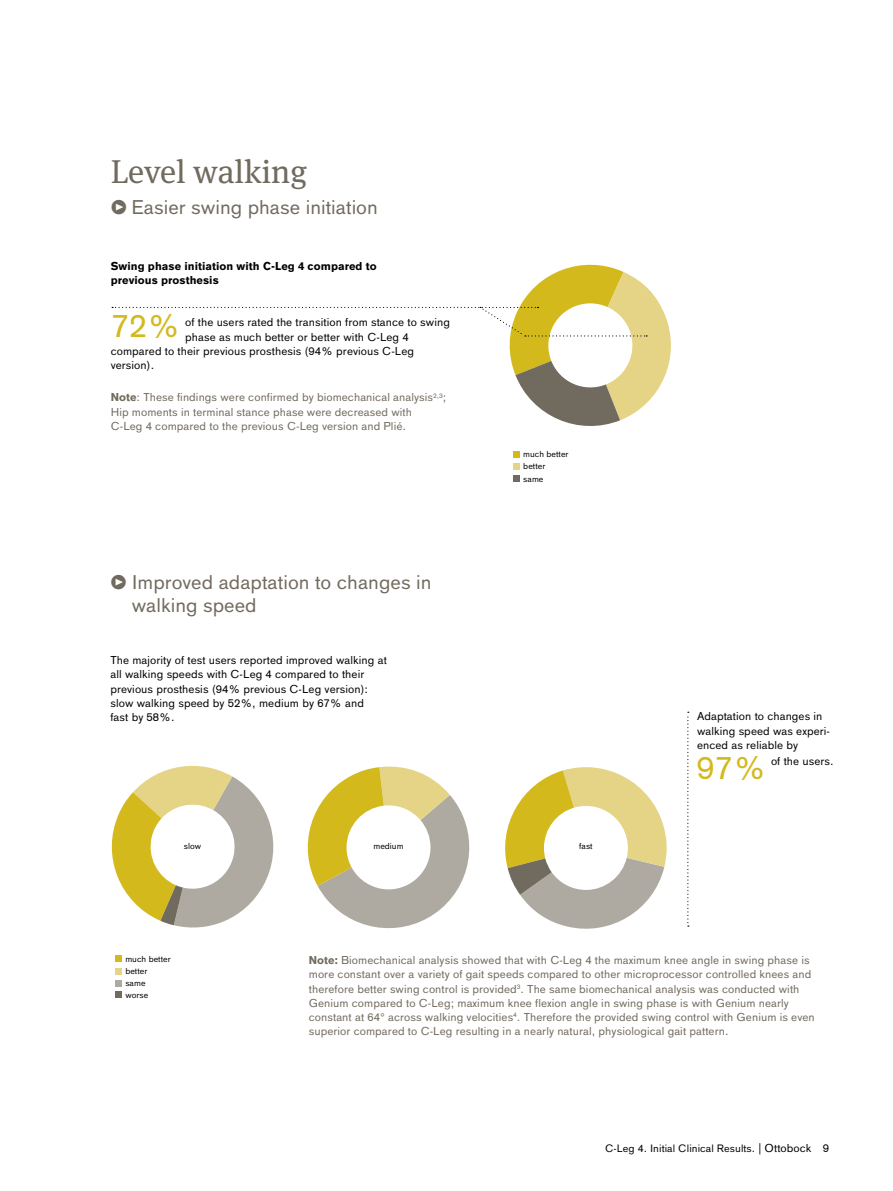
<style>
.page{position:relative;width:893px;height:1191px;background:#fff}
.page>*{position:absolute;margin:0;border:0;box-sizing:border-box;transform-origin:0 0}
.t1{font:33px "OBO Serif";color:#716a5e}
.t2{font:32.25px "OBO Sans";color:#d3b91b}
.t3{font:19.5px/23.2px "OBO Sans";color:#716a5e}
.t4{font:11.25px/14.2px "OBO Sans";letter-spacing:.005em;color:#716a5e}
.t5{font:11.25px/14.2px "OBO Sans";letter-spacing:.005em;color:#000}
.t6{font:700 11.25px/14.2px "OBO Sans";letter-spacing:.005em;color:#000}
.t7{font:10.5px "OBO Sans";letter-spacing:.005em;color:#000}
.t8{font:8.55px/12.3px "OBO Sans";color:#000}
.s1{font-family:"OBO Serif"}
.s2{font-weight:700}
.s3{font-size:11.25px}
</style>
<div class="page">
<div style="left:513px;top:451px;width:7px;height:6px;background:#d3b91b"></div>
<div style="left:513px;top:463px;width:7px;height:6px;background:#e5d485"></div>
<div style="left:513px;top:476px;width:7px;height:6px;background:#716a5e"></div>
<svg style="left:687px;top:711px;width:2px;height:215px"></svg>
<svg style="left:116px;top:955px;width:6px;height:6px"></svg>
<svg style="left:116px;top:968px;width:6px;height:6px"></svg>
<svg style="left:116px;top:980px;width:6px;height:17px"></svg>
<svg style="left:111px;top:765px;width:163px;height:163px"></svg>
<svg style="left:307px;top:766px;width:163px;height:163px"></svg>
<svg style="left:505px;top:767px;width:162px;height:162px"></svg>
<svg style="left:112px;top:264px;width:559px;height:162px"></svg>
<h1 class="t1" style="left:111px;top:152px;width:198px">Level walking</h1>
<h3 class="t3" style="left:111px;top:195px;width:269px"><span class="s1">•</span> Easier swing phase initiation</h3>
<p class="t6" style="left:111px;top:259px;width:268px">Swing phase initiation with C-Leg 4 compared to previous prosthesis</p>
<p class="t5" style="left:185px;top:315px;width:266px">of the users rated the transition from stance to swing</p>
<p class="t5" style="left:185px;top:330px;width:225px">phase as much better or better with C-Leg 4</p>
<p class="t5" style="left:111px;top:344px;width:305px">compared to their previous prosthesis (94% previous C-Leg</p>
<p class="t5" style="left:111px;top:358px;width:45px">version).</p>
<p class="t4" style="left:111px;top:390px;width:337px"><span class="s2">Note</span>: These findings were confirmed by biomechanical analysis<sup>2,3</sup>;<br>Hip moments in terminal stance phase were decreased with<br>C-Leg 4 compared to the previous C-Leg version and Plié.</p>
<h2 class="t2" style="left:111px;top:307px;width:72px">72%</h2>
<h3 class="t3" style="left:132px;top:570px;width:301px;text-indent:-21px"><span class="s1">•</span> Improved adaptation to changes in walking speed</h3>
<p class="t5" style="left:110px;top:653px;width:278px">The majority of test users reported improved walking at all walking speeds with C-Leg 4 compared to their previous prosthesis (94% previous C-Leg version): slow walking speed by 52%, medium by 67% and<br>fast by 58%.</p>
<p class="t8" style="left:523px;top:448px;width:47px">much better better<br>same</p>
<p class="t8" style="left:184px;top:840px;width:19px">slow</p>
<p class="t8" style="left:373px;top:840px;width:32px">medium</p>
<p class="t8" style="left:579px;top:840px;width:15px">fast</p>
<p class="t5" style="left:697px;top:709px;width:135px">Adaptation to changes in walking speed was experi&shy;enced as reliable by</p>
<p class="t5" style="left:771px;top:754px;width:64px">of the users.</p>
<h2 class="t2" style="left:696px;top:749px;width:72px">97%</h2>
<p class="t8" style="left:125px;top:952px;width:47px">much better</p>
<p class="t8" style="left:125px;top:965px;width:24px">better same</p>
<p class="t8" style="left:125px;top:988px;width:24px">worse</p>
<p class="t4" style="left:309px;top:953px;width:507px"><span class="s2">Note:</span> Biomechanical analysis showed that with C-Leg 4 the maximum knee angle in swing phase is more constant over a variety of gait speeds compared to other microprocessor controlled knees and therefore better swing control is provided<sup>3</sup>. The same biomechanical analysis was conducted with Genium compared to C-Leg; maximum knee flexion angle in swing phase is with Genium nearly constant at 64° across walking velocities<sup>4</sup>. Therefore the provided swing control with Genium is even superior compared to C-Leg resulting in a nearly natural, physiological gait pattern.</p>
<p class="t7" style="left:605px;top:1142px;width:226px">C-Leg 4. Initial Clinical Results. <span class="s3">| Ottobock 9</span></p>
</div>
